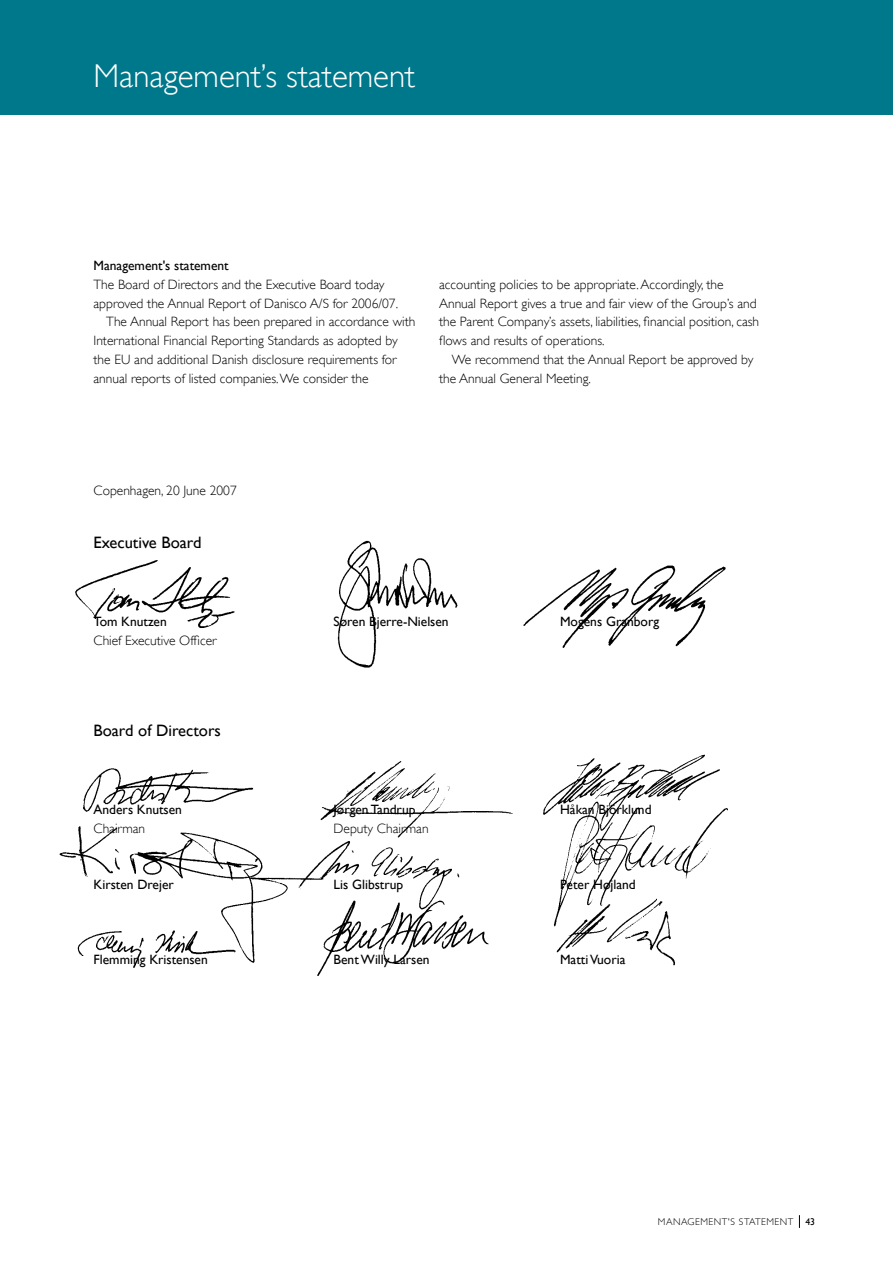
<style>
.page{position:relative;width:893px;height:1263px;background:#fff}
.page>*{position:absolute;margin:0;border:0;box-sizing:border-box;transform-origin:0 0}
.t1{font:300 33px "Gill Sans";color:#fff}
.t2{font:16.5px "Gill Sans";color:#000}
.t3{font:300 13.5px/18.8px "Gill Sans";color:#000}
.t4{font:13.5px "Gill Sans";color:#000}
.t5{font:300 9.75px "Gill Sans";letter-spacing:.05em;color:#000}
.s1{font-weight:400}
</style>
<div class="page">
<div style="left:0;top:0;width:893px;height:115px;background:#00788b"></div>
<svg style="left:799px;top:1215px;width:1px;height:13px"></svg>
<img style="left:75px;top:540px;width:651px;height:128px">
<img style="left:59px;top:754px;width:669px;height:222px">
<h1 class="t1" style="left:94px;top:56px;width:324px">Management’s statement</h1>
<p class="t4" style="left:94px;top:258px;width:137px">Management's statement</p>
<p class="t3" style="left:94px;top:275px;width:292px">The Board of Directors and the Executive Board today</p>
<p class="t3" style="left:94px;top:294px;width:306px">approved the Annual Report of Danisco A/S for 2006/07.</p>
<p class="t3" style="left:106px;top:312px;width:311px">The Annual Report has been prepared in accordance with</p>
<p class="t3" style="left:94px;top:331px;width:306px">International Financial Reporting Standards as adopted by</p>
<p class="t3" style="left:94px;top:350px;width:305px">the EU and additional Danish disclosure requirements for</p>
<p class="t3" style="left:94px;top:369px;width:277px">annual reports of listed companies. We consider the</p>
<p class="t3" style="left:439px;top:275px;width:322px">accounting policies to be appropriate. Accordingly, the Annual Report gives a true and fair view of the Group’s and the Parent Company’s assets, liabilities, financial position, cash flows and results of operations.</p>
<p class="t3" style="left:439px;top:350px;width:316px;text-indent:13px">We recommend that the Annual Report be approved by the Annual General Meeting.</p>
<p class="t3" style="left:94px;top:481px;width:145px">Copenhagen, 20 June 2007</p>
<p class="t2" style="left:94px;top:533px;width:110px">Executive Board</p>
<p class="t4" style="left:94px;top:614px;width:75px">Tom Knutzen</p>
<p class="t4" style="left:334px;top:614px;width:117px">Søren Bjerre-Nielsen</p>
<p class="t4" style="left:560px;top:614px;width:101px">Mogens Granborg</p>
<p class="t3" style="left:94px;top:631px;width:125px">Chief Executive Officer</p>
<p class="t2" style="left:94px;top:721px;width:129px">Board of Directors</p>
<p class="t4" style="left:94px;top:801px;width:90px">Anders Knutsen</p>
<p class="t4" style="left:334px;top:801px;width:83px">Jørgen Tandrup</p>
<p class="t4" style="left:560px;top:801px;width:93px">Håkan Björklund</p>
<p class="t3" style="left:94px;top:819px;width:53px">Chairman</p>
<p class="t3" style="left:334px;top:819px;width:97px">Deputy Chairman</p>
<p class="t4" style="left:94px;top:876px;width:82px">Kirsten Drejer</p>
<p class="t4" style="left:334px;top:876px;width:71px">Lis Glibstrup</p>
<p class="t4" style="left:560px;top:876px;width:77px">Peter Højland</p>
<p class="t4" style="left:94px;top:951px;width:116px">Flemming Kristensen</p>
<p class="t4" style="left:334px;top:951px;width:97px">Bent Willy Larsen</p>
<p class="t4" style="left:560px;top:951px;width:67px">Matti Vuoria</p>
<p class="t5" style="left:658px;top:1216px;width:159px">Managem ent's statement <span class="s1">43</span></p>
</div>
